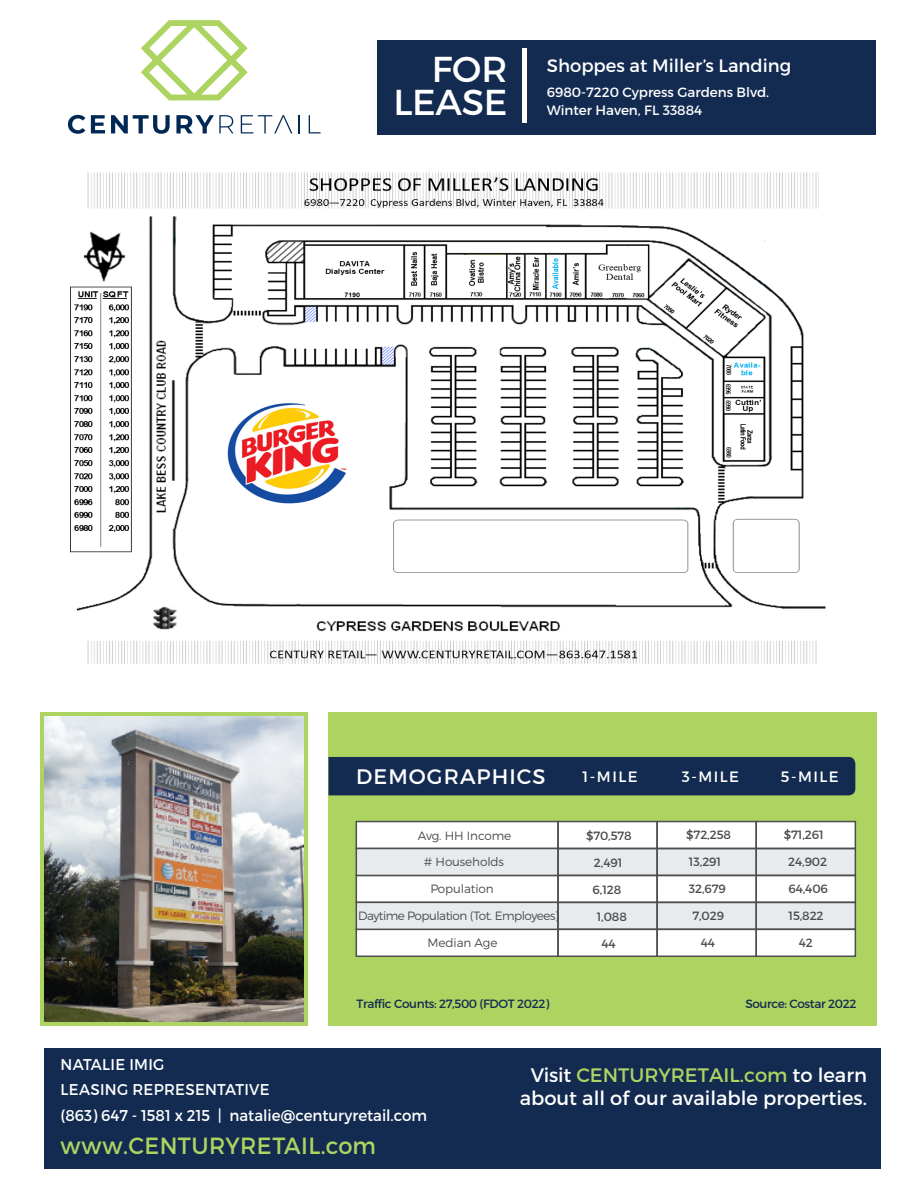
<style>
.page{position:relative;width:918px;height:1188px;background:#fff}
.page>*{position:absolute;margin:0;border:0;box-sizing:border-box;transform-origin:0 0}
.t1{font:36px/33px "Montserrat";letter-spacing:-.01em;color:#fff;text-align:right}
.t2{font:23.4px "Montserrat";letter-spacing:.02em;color:#add461;scale:.96 1}
.t3{font:21px "Montserrat";letter-spacing:.05em;color:#fff}
.t4{font:19.5px/23.4px "Montserrat";color:#fff;text-align:center}
.t5{font:18px "Montserrat";color:#fff}
.t6{font:15.6px/25.7px "Montserrat";color:#fff;scale:.96 1}
.t7{font:15px "Montserrat";letter-spacing:.1em;color:#fff}
.t8{font:13.5px/18px "Montserrat";color:#fff}
.t9{font:12px "Montserrat";letter-spacing:-.01em;color:#4b4c4d}
.t10{font:12px "Montserrat";letter-spacing:-.03em;color:#132b51}
.t11{font:300 12px "Montserrat";letter-spacing:-.015em;color:#4b4c4d}
.t12{font:300 12px "Montserrat";letter-spacing:-.04em;color:#4b4c4d}
.s1{color:#add461}
</style>
<div class="page">
<div style="left:378px;top:40px;width:498px;height:95px;background:#132b51"></div>
<hr style="left:523px;top:48px;width:2px;height:75px;background:#fff">
<svg style="left:68px;top:115px;width:17px;height:19px"></svg>
<svg style="left:91px;top:115px;width:14px;height:18px"></svg>
<svg style="left:111px;top:115px;width:59px;height:19px"></svg>
<svg style="left:176px;top:115px;width:58px;height:18px"></svg>
<svg style="left:241px;top:115px;width:51px;height:18px"></svg>
<svg style="left:298px;top:115px;width:2px;height:18px"></svg>
<svg style="left:309px;top:115px;width:12px;height:18px"></svg>
<svg style="left:141px;top:20px;width:107px;height:80px"></svg>
<div style="left:41px;top:713px;width:267px;height:313px;background:#add461"></div>
<hr style="left:524px;top:48px;width:2px;height:75px;background:#fff">
<div style="left:328px;top:713px;width:550px;height:313px;background:#add461"></div>
<div style="left:356px;top:822px;width:499px;height:26px;background:#fff"></div>
<div style="left:356px;top:821px;width:203px;height:28px;border:2px solid #4d4e4f"></div>
<div style="left:357px;top:929px;width:498px;height:27px;background:#fff"></div>
<div style="left:356px;top:929px;width:203px;height:28px;border:2px solid #4d4e4f"></div>
<div style="left:357px;top:875px;width:498px;height:27px;background:#fff"></div>
<div style="left:357px;top:849px;width:498px;height:26px;background:#e7ebed"></div>
<div style="left:356px;top:848px;width:203px;height:28px;border:2px solid #4d4e4f"></div>
<div style="left:356px;top:902px;width:499px;height:27px;background:#e7ebed"></div>
<div style="left:356px;top:902px;width:203px;height:28px;border:2px solid #4d4e4f"></div>
<div style="left:557px;top:821px;width:101px;height:28px;border:2px solid #4d4e4f"></div>
<div style="left:557px;top:929px;width:101px;height:28px;border:2px solid #4d4e4f"></div>
<div style="left:557px;top:848px;width:101px;height:28px;border:2px solid #4d4e4f"></div>
<div style="left:557px;top:902px;width:101px;height:28px;border:2px solid #4d4e4f"></div>
<div style="left:656px;top:821px;width:101px;height:28px;border:2px solid #4d4e4f"></div>
<img style="left:44px;top:716px;width:260px;height:305px">
<div style="left:656px;top:929px;width:101px;height:28px;border:2px solid #4d4e4f"></div>
<div style="left:656px;top:875px;width:101px;height:28px;border:2px solid #4d4e4f"></div>
<div style="left:656px;top:848px;width:101px;height:28px;border:2px solid #4d4e4f"></div>
<div style="left:656px;top:902px;width:101px;height:28px;border:2px solid #4d4e4f"></div>
<div style="left:756px;top:821px;width:100px;height:28px;border:2px solid #4d4e4f"></div>
<div style="left:756px;top:929px;width:100px;height:28px;border:2px solid #4d4e4f"></div>
<div style="left:756px;top:848px;width:100px;height:28px;border:2px solid #4d4e4f"></div>
<div style="left:756px;top:902px;width:100px;height:28px;border:2px solid #4d4e4f"></div>
<div style="left:328px;top:757px;width:527px;height:38px;background:#132b51"></div>
<div style="left:44px;top:1048px;width:836px;height:121px;background:#132b51"></div>
<img style="left:70px;top:172px;width:756px;height:492px">
<h1 class="t1" style="left:393px;top:53px;width:116px">FOR<br>LEASE</h1>
<h3 class="t5" style="left:547px;top:55px;width:246px">Shoppes at Miller’s Landing</h3>
<p class="t8" style="left:547px;top:83px;width:224px">6980-7220 Cypress Gardens Blvd.<br>Winter Haven, FL 33884</p>
<h3 class="t3" style="left:356px;top:764px;width:191px">DEMOGRAPHICS</h3>
<p class="t7" style="left:583px;top:767px;width:57px">1-MILE</p>
<p class="t7" style="left:682px;top:767px;width:59px">3-MILE</p>
<p class="t7" style="left:781px;top:767px;width:59px">5-MILE</p>
<p class="t11" style="left:418px;top:828px;width:95px">Avg. HH Income</p>
<p class="t9" style="left:586px;top:828px;width:47px">$70,578</p>
<p class="t9" style="left:686px;top:828px;width:46px">$72,258</p>
<p class="t9" style="left:784px;top:828px;width:41px">$71,261</p>
<p class="t11" style="left:424px;top:855px;width:82px"># Households</p>
<p class="t9" style="left:594px;top:855px;width:30px">2,491</p>
<p class="t9" style="left:689px;top:855px;width:34px">13,291</p>
<p class="t9" style="left:788px;top:855px;width:40px">24,902</p>
<p class="t11" style="left:430px;top:882px;width:65px">Population</p>
<p class="t9" style="left:593px;top:882px;width:30px">6,128</p>
<p class="t9" style="left:689px;top:882px;width:39px">32,679</p>
<p class="t9" style="left:789px;top:881px;width:41px">64,406</p>
<p class="t12" style="left:358px;top:909px;width:202px">Daytime Population (Tot. Employees)</p>
<p class="t9" style="left:692px;top:909px;width:33px">7,029</p>
<p class="t9" style="left:597px;top:909px;width:32px">1,088</p>
<p class="t9" style="left:788px;top:908px;width:37px">15,822</p>
<p class="t11" style="left:428px;top:936px;width:71px">Median Age</p>
<p class="t9" style="left:601px;top:936px;width:16px">44</p>
<p class="t9" style="left:701px;top:936px;width:16px">44</p>
<p class="t9" style="left:799px;top:935px;width:16px">42</p>
<p class="t10" style="left:356px;top:996px;width:194px">Traffic Counts: 27,500 (FDOT 2022)</p>
<p class="t10" style="left:745px;top:996px;width:113px">Source: Costar 2022</p>
<h3 class="t6" style="left:61px;top:1052px;width:383px">NATALIE IMIG<br>LEASING REPRESENTATIVE<br>(863) 647 - 1581 x 215 | natalie@centuryretail.com</h3>
<h2 class="t2" style="left:61px;top:1131px;width:330px">www.CENTURYRETAIL.com</h2>
<h3 class="t4" style="left:520px;top:1063px;width:349px">Visit <span class="s1">CENTURYRETAIL.com</span> to learn about all of our available properties.</h3>
</div>
